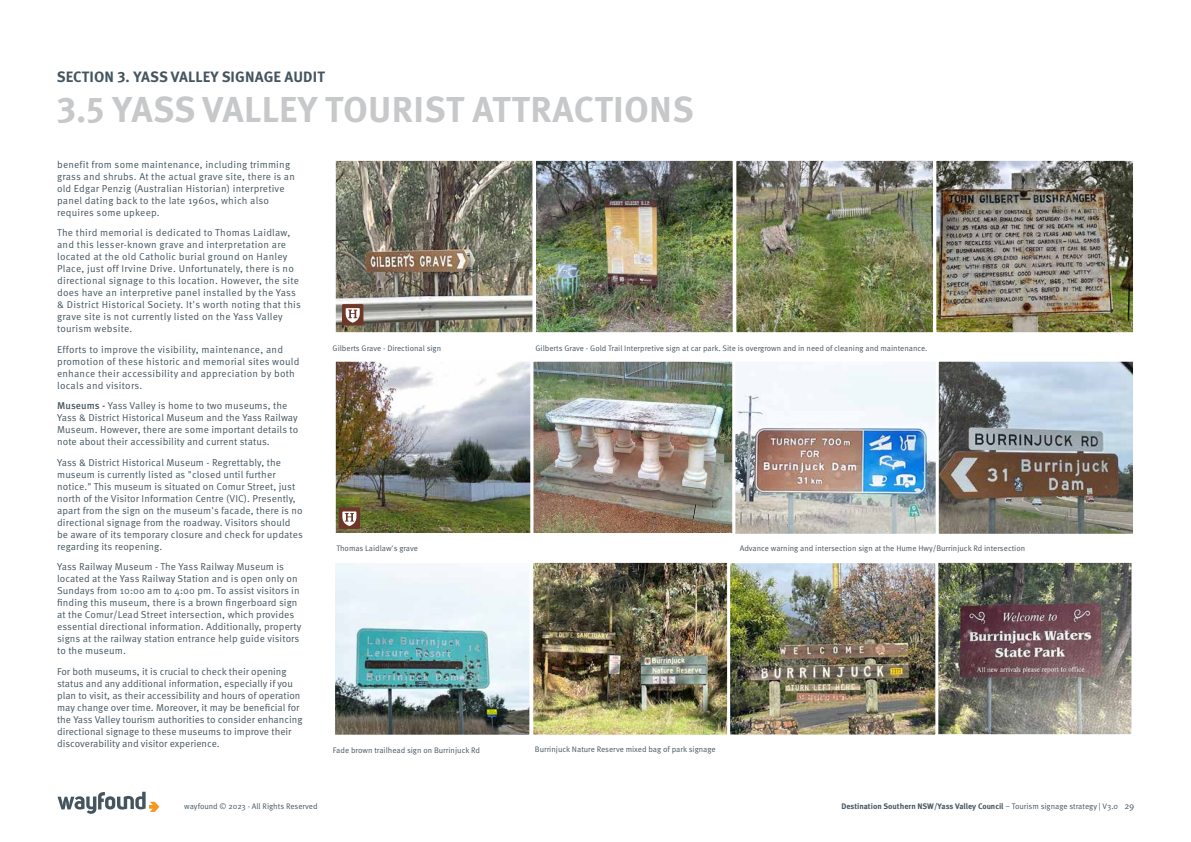
<style>
.page{position:relative;width:1191px;height:842px;background:#fff}
.page>*{position:absolute;margin:0;border:0;box-sizing:border-box;transform-origin:0 0}
.t1{font:700 36px "Meta Pro";letter-spacing:.01em;color:#c7c8ca}
.t2{font:700 15px "Meta Pro";letter-spacing:.01em;color:#455560}
.t3{font:10px/12px "Meta Pro Norm";letter-spacing:.01em;color:#455560}
.t4{font:8px "Meta Pro Norm";color:#455560}
.t5{font:700 8px "Meta Pro";color:#455560}
.s1{font-family:"Meta Pro";font-weight:500}
.s2{font-family:"Meta Pro Norm";font-weight:400}
.s3{font-family:"Meta Pro Norm";font-weight:400;font-size:9px}
</style>
<div class="page">
<svg style="left:57px;top:792px;width:102px;height:22px"></svg>
<img style="left:336px;top:564px;width:598px;height:170px">
<div style="left:332px;top:560px;width:200px;height:178px;border:3px solid #fff"></div>
<div style="left:530px;top:560px;width:200px;height:178px;border:3px solid #fff"></div>
<img style="left:938px;top:564px;width:192px;height:169px">
<div style="left:934px;top:560px;width:200px;height:177px;border:3px solid #fff"></div>
<div style="left:727px;top:560px;width:211px;height:177px;border:3px solid #fff"></div>
<img style="left:337px;top:363px;width:795px;height:170px">
<div style="left:732px;top:359px;width:206px;height:178px;border:3px solid #fff"></div>
<div style="left:935px;top:359px;width:201px;height:178px;border:3px solid #fff"></div>
<div style="left:530px;top:359px;width:205px;height:177px;border:3px solid #fff"></div>
<div style="left:333px;top:359px;width:200px;height:177px;border:3px solid #fff"></div>
<img style="left:337px;top:162px;width:795px;height:169px">
<div style="left:333px;top:158px;width:202px;height:177px;border:3px solid #fff"></div>
<div style="left:533px;top:158px;width:202px;height:177px;border:3px solid #fff"></div>
<div style="left:733px;top:158px;width:203px;height:177px;border:3px solid #fff"></div>
<div style="left:933px;top:158px;width:203px;height:177px;border:3px solid #fff"></div>
<div style="left:339px;top:507px;width:21px;height:22px;background:#6d3628"></div>
<svg style="left:342px;top:511px;width:14px;height:15px"></svg>
<div style="left:342px;top:304px;width:21px;height:22px;background:#6d3628"></div>
<svg style="left:346px;top:308px;width:14px;height:15px"></svg>
<h2 class="t2" style="left:57px;top:65px;width:270px">SECTION 3. YASS VALLEY SIGNAGE AUDIT</h2>
<h1 class="t1" style="left:57px;top:82px;width:638px">3.5 YASS VALLEY TOURIST ATTRACTIONS</h1>
<p class="t3" style="left:57px;top:158px;width:239px">benefit from some maintenance, including trimming grass and shrubs. At the actual grave site, there is an old Edgar Penzig (Australian Historian) interpretive panel dating back to the late 1960s, which also requires some upkeep.</p>
<p class="t3" style="left:57px;top:226px;width:245px">The third memorial is dedicated to Thomas Laidlaw, and this lesser-known grave and interpretation are located at the old Catholic burial ground on Hanley Place, just off Irvine Drive. Unfortunately, there is no directional signage to this location. However, the site does have an interpretive panel installed by the Yass &amp; District Historical Society. It's worth noting that this grave site is not currently listed on the Yass Valley tourism website.</p>
<p class="t3" style="left:57px;top:343px;width:244px">Efforts to improve the visibility, maintenance, and promotion of these historic and memorial sites would enhance their accessibility and appreciation by both locals and visitors.</p>
<p class="t3" style="left:57px;top:399px;width:243px"><span class="s1">Museums -</span> Yass Valley is home to two museums, the Yass &amp; District Historical Museum and the Yass Railway Museum. However, there are some important details to note about their accessibility and current status.</p>
<p class="t3" style="left:57px;top:456px;width:247px">Yass &amp; District Historical Museum - Regrettably, the museum is currently listed as "closed until further notice." This museum is situated on Comur Street, just north of the Visitor Information Centre (VIC). Presently, apart from the sign on the museum's facade, there is no directional signage from the roadway. Visitors should be aware of its temporary closure and check for updates regarding its reopening.</p>
<p class="t3" style="left:57px;top:560px;width:246px">Yass Railway Museum - The Yass Railway Museum is located at the Yass Railway Station and is open only on Sundays from 10:00 am to 4:00 pm. To assist visitors in finding this museum, there is a brown fingerboard sign at the Comur/Lead Street intersection, which provides essential directional information. Additionally, property signs at the railway station entrance help guide visitors to the museum.</p>
<p class="t3" style="left:57px;top:665px;width:247px">For both museums, it is crucial to check their opening status and any additional information, especially if you plan to visit, as their accessibility and hours of operation may change over time. Moreover, it may be beneficial for the Yass Valley tourism authorities to consider enhancing directional signage to these museums to improve their discoverability and visitor experience.</p>
<p class="t4" style="left:332px;top:342px;width:110px">Gilberts Grave - Directional sign</p>
<p class="t4" style="left:535px;top:342px;width:393px">Gilberts Grave - Gold Trail Interpretive sign at car park. Site is overgrown and in need of cleaning and maintenance.</p>
<p class="t4" style="left:336px;top:542px;width:83px">Thomas Laidlaw's grave</p>
<p class="t4" style="left:739px;top:542px;width:287px">Advance warning and intersection sign at the Hume Hwy/Burrinjuck Rd intersection</p>
<p class="t4" style="left:333px;top:744px;width:149px">Fade brown trailhead sign on Burrinjuck Rd</p>
<p class="t4" style="left:535px;top:743px;width:182px">Burrinjuck Nature Reserve mixed bag of park signage</p>
<p class="t4" style="left:184px;top:800px;width:135px">wayfound © 2023 - All Rights Reserved</p>
<p class="t5" style="left:841px;top:800px;width:294px">Destination Southern NSW/Yass Valley Council <span class="s2">– Tourism signage strategy | V3.0</span> <span class="s3">29</span></p>
</div>
